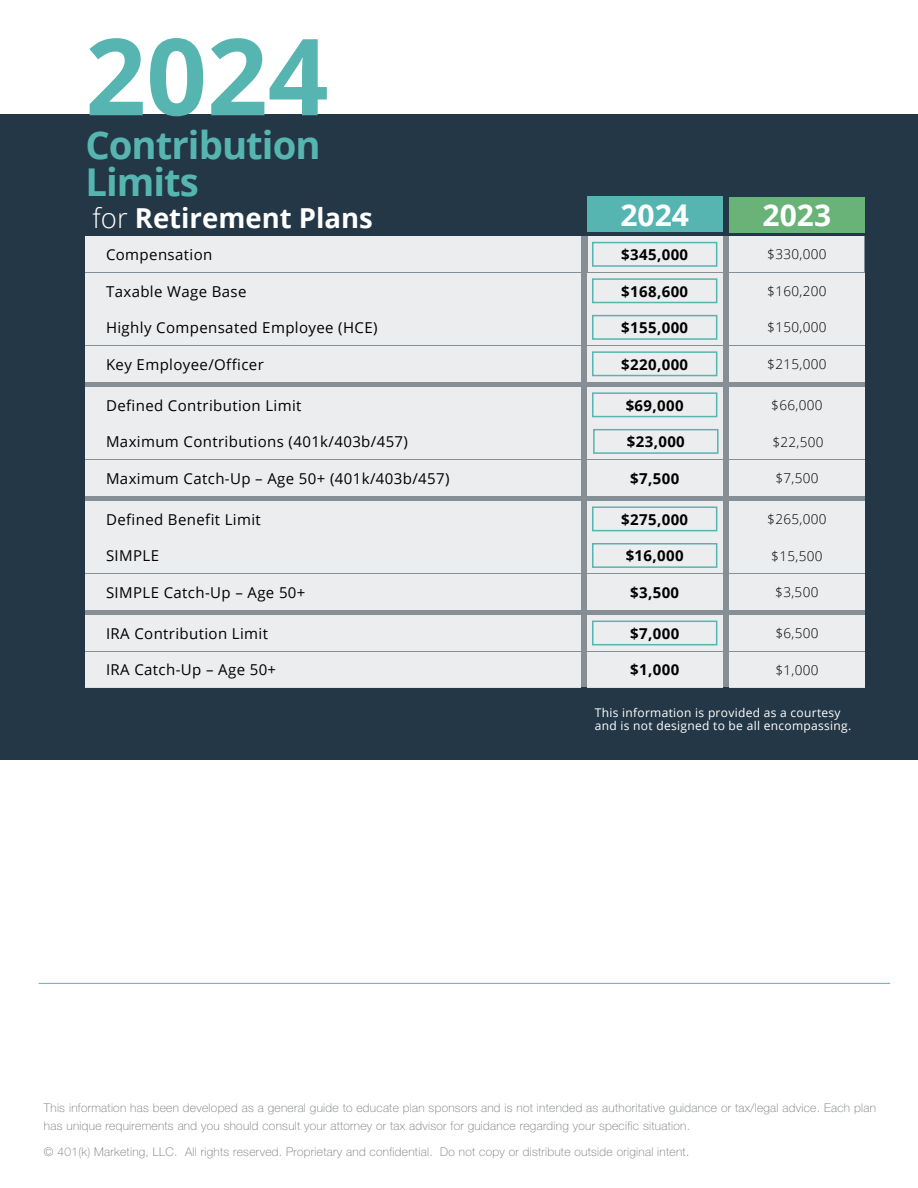
<style>
.page{position:relative;width:918px;height:1188px;background:#fff}
.page>*{position:absolute;margin:0;border:0;box-sizing:border-box;transform-origin:0 0}
.t1{font:700 106.5px "Open Sans";color:#56b5b0}
.t2{font:700 38.4px/37px "Open Sans";letter-spacing:-.025em;color:#56b5b0}
.t3{font:700 30px "Open Sans";color:#fff}
.t4{font:700 27.6px "Open Sans";color:#fff}
.t5{font:15px "Open Sans";letter-spacing:.025em;color:#000}
.t6{font:700 15px "Open Sans";letter-spacing:.025em;color:#000}
.t7{font:300 13.5px "Open Sans";letter-spacing:.025em;color:#000}
.t8{font:100 12px/18px "Helvetica Neue LT Std";letter-spacing:.025em;color:#72747a}
.t9{font:12px/13.5px "Open Sans";letter-spacing:.025em;color:#fff}
.s1{font-weight:300}
</style>
<div class="page">
<div style="left:0;top:114px;width:918px;height:646px;background:#243746"></div>
<svg style="left:85px;top:237px;width:779px;height:450px;fill:#868f96"></svg>
<div style="left:85px;top:652px;width:496px;height:35px;background:#ecedee"></div>
<div style="left:85px;top:615px;width:496px;height:36px;background:#ecedee"></div>
<div style="left:729px;top:652px;width:135px;height:35px;background:#ecedee"></div>
<div style="left:729px;top:197px;width:135px;height:35px;background:#69b278"></div>
<div style="left:588px;top:652px;width:135px;height:35px;background:#ecedee"></div>
<div style="left:85px;top:387px;width:496px;height:36px;background:#ecedee"></div>
<div style="left:729px;top:615px;width:135px;height:36px;background:#ecedee"></div>
<div style="left:85px;top:574px;width:496px;height:36px;background:#ecedee"></div>
<div style="left:85px;top:538px;width:496px;height:35px;background:#ecedee"></div>
<div style="left:588px;top:615px;width:135px;height:36px;background:#ecedee"></div>
<div style="left:85px;top:501px;width:496px;height:36px;background:#ecedee"></div>
<div style="left:85px;top:460px;width:496px;height:36px;background:#ecedee"></div>
<div style="left:729px;top:574px;width:135px;height:36px;background:#ecedee"></div>
<div style="left:85px;top:424px;width:496px;height:35px;background:#ecedee"></div>
<div style="left:588px;top:197px;width:135px;height:35px;background:#56b5b0"></div>
<div style="left:729px;top:538px;width:135px;height:35px;background:#ecedee"></div>
<div style="left:588px;top:574px;width:135px;height:36px;background:#ecedee"></div>
<div style="left:729px;top:501px;width:135px;height:36px;background:#ecedee"></div>
<div style="left:588px;top:538px;width:135px;height:35px;background:#ecedee"></div>
<div style="left:85px;top:237px;width:496px;height:35px;background:#ecedee"></div>
<div style="left:729px;top:460px;width:135px;height:36px;background:#ecedee"></div>
<div style="left:85px;top:310px;width:496px;height:35px;background:#ecedee"></div>
<div style="left:588px;top:501px;width:135px;height:36px;background:#ecedee"></div>
<div style="left:729px;top:424px;width:135px;height:35px;background:#ecedee"></div>
<div style="left:85px;top:346px;width:496px;height:36px;background:#ecedee"></div>
<div style="left:729px;top:387px;width:135px;height:36px;background:#ecedee"></div>
<div style="left:85px;top:273px;width:496px;height:35px;background:#ecedee"></div>
<div style="left:588px;top:460px;width:135px;height:36px;background:#ecedee"></div>
<div style="left:588px;top:424px;width:135px;height:35px;background:#ecedee"></div>
<div style="left:588px;top:387px;width:135px;height:36px;background:#ecedee"></div>
<div style="left:729px;top:346px;width:135px;height:36px;background:#ecedee"></div>
<div style="left:729px;top:310px;width:135px;height:35px;background:#ecedee"></div>
<div style="left:729px;top:273px;width:135px;height:35px;background:#ecedee"></div>
<div style="left:729px;top:237px;width:135px;height:35px;background:#ecedee"></div>
<div style="left:588px;top:346px;width:135px;height:36px;background:#ecedee"></div>
<div style="left:588px;top:310px;width:135px;height:35px;background:#ecedee"></div>
<div style="left:588px;top:273px;width:135px;height:35px;background:#ecedee"></div>
<div style="left:588px;top:237px;width:134px;height:35px;background:#ecedee"></div>
<hr style="left:39px;top:983px;width:851px;height:1px;background:#56b5b0">
<div style="left:592px;top:621px;width:125px;height:24px;border:2px solid #56b5b0"></div>
<div style="left:592px;top:392px;width:125px;height:25px;border:2px solid #56b5b0"></div>
<div style="left:592px;top:242px;width:125px;height:25px;border:2px solid #56b5b0"></div>
<div style="left:592px;top:506px;width:125px;height:25px;border:2px solid #56b5b0"></div>
<div style="left:592px;top:315px;width:125px;height:25px;border:2px solid #56b5b0"></div>
<div style="left:592px;top:278px;width:125px;height:25px;border:2px solid #56b5b0"></div>
<div style="left:592px;top:543px;width:125px;height:25px;border:2px solid #56b5b0"></div>
<div style="left:592px;top:351px;width:125px;height:25px;border:2px solid #56b5b0"></div>
<div style="left:593px;top:429px;width:126px;height:25px;border:2px solid #56b5b0"></div>
<h1 class="t1" style="left:85px;top:1px;width:245px">2024</h1>
<h2 class="t2" style="left:85px;top:125px;width:237px">Contribution<br>Limits</h2>
<h3 class="t4" style="left:93px;top:198px;width:282px"><span class="s1">for</span> Retirement Plans</h3>
<h3 class="t3" style="left:620px;top:194px;width:70px">2024</h3>
<h3 class="t3" style="left:763px;top:194px;width:70px">2023</h3>
<p class="t5" style="left:106px;top:244px;width:108px">Compensation</p>
<p class="t6" style="left:621px;top:244px;width:68px">$345,000</p>
<p class="t7" style="left:767px;top:245px;width:61px">$330,000</p>
<p class="t5" style="left:106px;top:281px;width:142px">Taxable Wage Base</p>
<p class="t6" style="left:621px;top:281px;width:68px">$168,600</p>
<p class="t7" style="left:767px;top:282px;width:61px">$160,200</p>
<p class="t5" style="left:106px;top:317px;width:273px">Highly Compensated Employee (HCE)</p>
<p class="t6" style="left:621px;top:317px;width:68px">$155,000</p>
<p class="t7" style="left:767px;top:318px;width:61px">$150,000</p>
<p class="t5" style="left:106px;top:354px;width:159px">Key Employee/Officer</p>
<p class="t6" style="left:621px;top:354px;width:68px">$220,000</p>
<p class="t7" style="left:767px;top:355px;width:61px">$215,000</p>
<p class="t5" style="left:106px;top:395px;width:197px">Defined Contribution Limit</p>
<p class="t6" style="left:626px;top:395px;width:59px">$69,000</p>
<p class="t7" style="left:771px;top:396px;width:53px">$66,000</p>
<p class="t5" style="left:106px;top:431px;width:303px">Maximum Contributions (401k/403b/457)</p>
<p class="t6" style="left:627px;top:431px;width:59px">$23,000</p>
<p class="t7" style="left:772px;top:432px;width:53px">$22,500</p>
<p class="t5" style="left:106px;top:468px;width:345px">Maximum Catch-Up – Age 50+ (401k/403b/457)</p>
<p class="t6" style="left:630px;top:468px;width:51px">$7,500</p>
<p class="t7" style="left:775px;top:469px;width:45px">$7,500</p>
<p class="t5" style="left:106px;top:509px;width:156px">Defined Benefit Limit</p>
<p class="t6" style="left:621px;top:509px;width:68px">$275,000</p>
<p class="t7" style="left:767px;top:510px;width:61px">$265,000</p>
<p class="t5" style="left:106px;top:545px;width:54px">SIMPLE</p>
<p class="t6" style="left:626px;top:545px;width:59px">$16,000</p>
<p class="t7" style="left:771px;top:546px;width:53px">$15,500</p>
<p class="t5" style="left:106px;top:582px;width:201px">SIMPLE Catch-Up – Age 50+</p>
<p class="t6" style="left:630px;top:582px;width:51px">$3,500</p>
<p class="t7" style="left:775px;top:583px;width:45px">$3,500</p>
<p class="t5" style="left:106px;top:623px;width:163px">IRA Contribution Limit</p>
<p class="t6" style="left:630px;top:623px;width:51px">$7,000</p>
<p class="t7" style="left:775px;top:624px;width:45px">$6,500</p>
<p class="t5" style="left:106px;top:660px;width:172px">IRA Catch-Up – Age 50+</p>
<p class="t6" style="left:630px;top:659px;width:51px">$1,000</p>
<p class="t7" style="left:775px;top:661px;width:45px">$1,000</p>
<p class="t9" style="left:595px;top:705px;width:258px">This information is provided as a courtesy and is not designed to be all encompassing.</p>
<p class="t8" style="left:44px;top:1098px;width:833px">This information has been developed as a general guide to educate plan sponsors and is not intended as authoritative guidance or tax/legal advice. Each plan has unique requirements and you should consult your attorney or tax advisor for guidance regarding your specific situation.</p>
<p class="t8" style="left:44px;top:1143px;width:647px">© 401(k) Marketing, LLC. All rights reserved. Proprietary and confidential. Do not copy or distribute outside original intent.</p>
</div>
